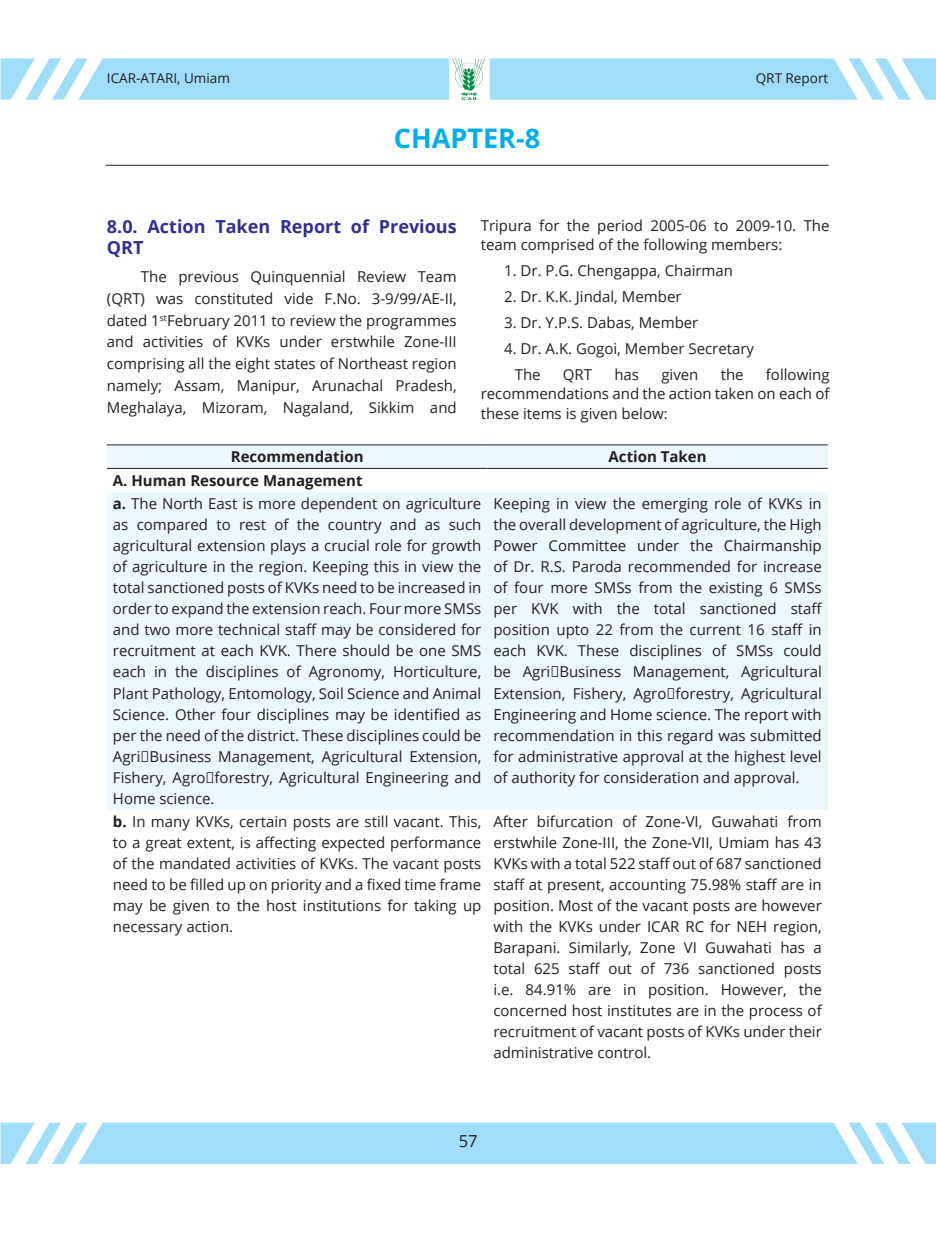
<style>
.page{position:relative;width:936px;height:1234px;background:#fff}
.page>*{position:absolute;margin:0;border:0;box-sizing:border-box;transform-origin:0 0}
.t1{font:700 27px "Open Sans";color:#00aeef}
.t2{font:700 18px/21px "Open Sans";color:#2e3092}
.t3{font:16.5px "Open Sans";color:#231f20}
.t4{font:15px/21px "Open Sans";color:#231f20;text-align:justify}
.t5{font:700 15px "Open Sans";color:#231f20}
.t6{font:13.5px "Open Sans";color:#231f20}
.s1{font-weight:700}
</style>
<div class="page">
<div style="left:1px;top:58px;width:934px;height:42px;background:#9fddf8;border:2px solid #9fddf8"></div>
<div style="left:1px;top:1122px;width:934px;height:41px;background:#9fddf8;border:2px solid #9fddf8"></div>
<svg style="left:0;top:58px;width:119px;height:42px"></svg>
<svg style="left:0;top:1122px;width:119px;height:42px"></svg>
<svg style="left:817px;top:58px;width:118px;height:42px"></svg>
<svg style="left:817px;top:1122px;width:118px;height:42px"></svg>
<div style="left:449px;top:54px;width:40px;height:51px;background:#fff"></div>
<img style="left:452px;top:58px;width:33px;height:42px">
<hr style="left:105px;top:165px;width:723px;height:1px;background:#231f20">
<div style="left:107px;top:445px;width:720px;height:364px;background:#ebf8fd"></div>
<hr style="left:107px;top:444px;width:380px;height:1px;background:#231f20">
<hr style="left:487px;top:444px;width:340px;height:1px;background:#231f20">
<hr style="left:107px;top:468px;width:380px;height:1px;background:#231f20">
<hr style="left:487px;top:468px;width:340px;height:1px;background:#231f20">
<p class="t6" style="left:107px;top:68px;width:124px">ICAR-ATARI, Umiam</p>
<p class="t6" style="left:755px;top:68px;width:74px">QRT Report</p>
<p class="t1" style="left:394px;top:119px;width:148px">CHAPTER-8</p>
<p class="t2" style="left:107px;top:215px;width:351px">8.0. Action Taken Report of Previous<br>QRT</p>
<p class="t4" style="left:107px;top:265px;width:351px;line-height:21.8px;text-indent:34px">The previous Quinquennial Review Team (QRT) was constituted vide F.No. 3-9/99/AE-II, dated 1<sup>st</sup>February 2011 to review the programmes and activities of KVKs under erstwhile Zone-III comprising all the eight states of Northeast region namely; Assam, Manipur, Arunachal Pradesh, Meghalaya, Mizoram, Nagaland, Sikkim and</p>
<p class="t4" style="left:480px;top:215px;width:350px;line-height:19.5px">Tripura for the period 2005-06 to 2009-10. The team comprised of the following members:</p>
<p class="t4" style="left:504px;top:260px;width:230px">1. Dr. P.G. Chengappa, Chairman</p>
<p class="t4" style="left:504px;top:285px;width:179px">2. Dr. K.K. Jindal, Member</p>
<p class="t4" style="left:504px;top:311px;width:196px">3. Dr. Y.P.S. Dabas, Member</p>
<p class="t4" style="left:504px;top:337px;width:251px">4. Dr. A.K. Gogoi, Member Secretary</p>
<p class="t4" style="left:514px;top:363px;width:27px">The</p>
<p class="t4" style="left:563px;top:363px;width:31px">QRT</p>
<p class="t4" style="left:614px;top:363px;width:26px">has</p>
<p class="t4" style="left:661px;top:363px;width:39px">given</p>
<p class="t4" style="left:720px;top:363px;width:24px">the</p>
<p class="t4" style="left:480px;top:364px;width:350px;line-height:19.5px;text-indent:285px">following recommendations and the action taken on each of these items is given below:</p>
<p class="t5" style="left:231px;top:446px;width:134px">Recommendation</p>
<p class="t5" style="left:608px;top:446px;width:99px">Action Taken</p>
<p class="t5" style="left:113px;top:469px;width:251px">A. Human Resource Management</p>
<p class="t4" style="left:113px;top:493px;width:370px"><span class="s1">a.</span> The North East is more dependent on agriculture as compared to rest of the country and as such agricultural extension plays a crucial role for growth of agriculture in the region. Keeping this in view the total sanctioned posts of KVKs need to be increased in order to expand the extension reach. Four more SMSs and two more technical staff may be considered for recruitment at each KVK. There should be one SMS each in the disciplines of Agronomy, Horticulture, Plant Pathology, Entomology, Soil Science and Animal Science. Other four disciplines may be identified as per the need of the district. These disciplines could be Agri‐Business Management, Agricultural Extension, Fishery, Agro‐forestry, Agricultural Engineering and Home science.</p>
<p class="t4" style="left:493px;top:493px;width:330px">Keeping in view the emerging role of KVKs in the overall development of agriculture, the High Power Committee under the Chairmanship of Dr. R.S. Paroda recommended for increase of four more SMSs from the existing 6 SMSs per KVK with the total sanctioned staff position upto 22 from the current 16 staff in each KVK. These disciplines of SMSs could be Agri‐Business Management, Agricultural Extension, Fishery, Agro‐forestry, Agricultural Engineering and Home science. The report with recommendation in this regard was submitted for administrative approval at the highest level of authority for consideration and approval.</p>
<p class="t4" style="left:113px;top:810px;width:370px"><span class="s1">b.</span> In many KVKs, certain posts are still vacant. This, to a great extent, is affecting expected performance of the mandated activities of KVKs. The vacant posts need to be filled up on priority and a fixed time frame may be given to the host institutions for taking up necessary action.</p>
<p class="t4" style="left:493px;top:810px;width:330px">After bifurcation of Zone-VI, Guwahati from erstwhile Zone-III, the Zone-VII, Umiam has 43<br>KVKs with a total 522 staff out of 687 sanctioned staff at present, accounting 75.98% staff are in position. Most of the vacant posts are however with the KVKs under ICAR RC for NEH region, Barapani. Similarly, Zone VI Guwahati has a total 625 staff out of 736 sanctioned posts i.e. 84.91% are in position. However, the concerned host institutes are in the process of recruitment of vacant posts of KVKs under their administrative control.</p>
<p class="t3" style="left:459px;top:1129px;width:20px">57</p>
</div>
